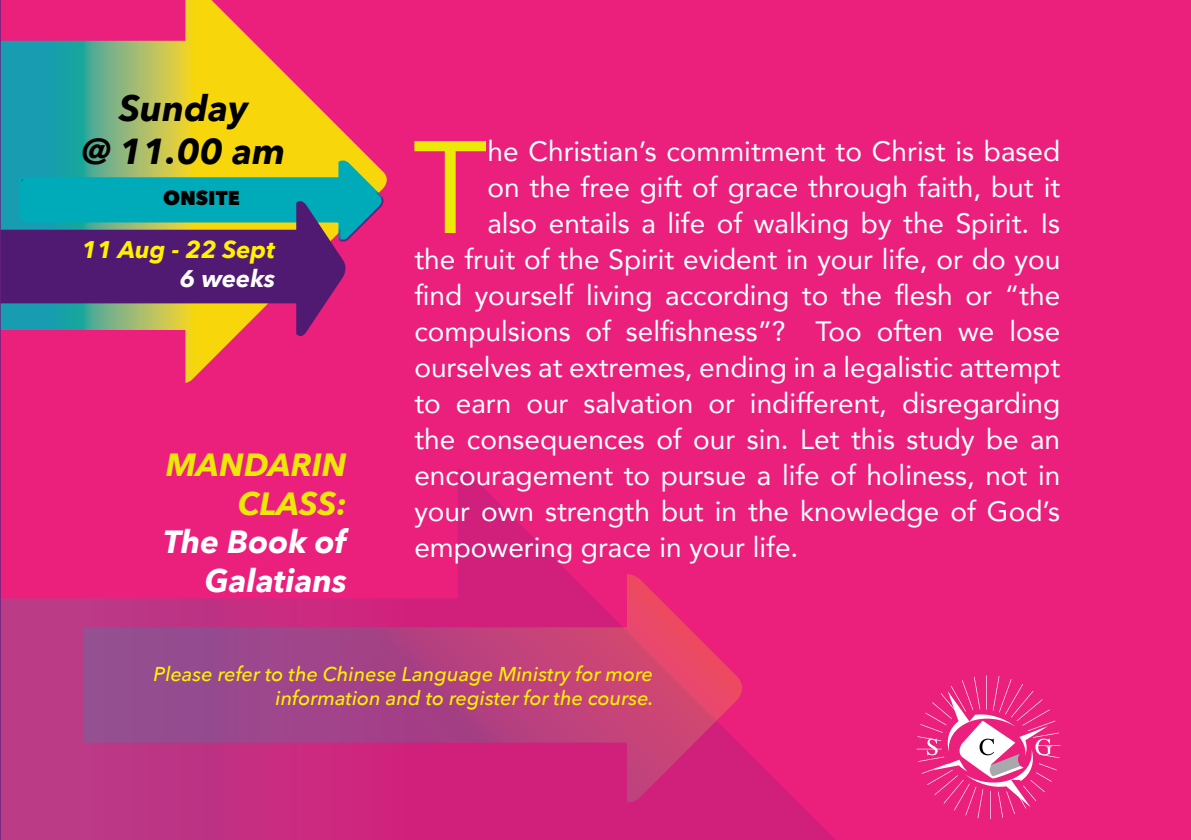
<style>
.page{position:relative;width:1191px;height:840px;background:#fff}
.page>*{position:absolute;margin:0;border:0;box-sizing:border-box;transform-origin:0 0}
.t1{font:129.6px "Avenir";color:#eee809}
.t2{font:italic 700 36px/43.2px "Avenir Next";color:#000;text-align:center}
.t3{font:italic 700 32px/38.4px "Avenir Next";color:#fff;text-align:right}
.t4{font:italic 700 32px/38.4px "Avenir Next";color:#eee809;text-align:right}
.t5{font:28px "Avenir";color:#fff}
.t6{font:italic 700 24px "Avenir Next";color:#fff200}
.t7{font:italic 700 24px "Avenir Next";color:#fff}
.t8{font:italic 500 20px/24px "Avenir Next";color:#fff200;text-align:right}
.t9{font:800 20px "Avenir Next";color:#000}
</style>
<div class="page">
<div style="left:0;top:0;width:1191px;height:839px;background:#eb207c"></div>
<svg style="left:1px;top:0;width:386px;height:382px"></svg>
<svg style="left:18px;top:159px;width:367px;height:83px;background:#57ac85"></svg>
<svg style="left:1px;top:198px;width:348px;height:140px;background:#5e537b"></svg>
<svg style="left:1px;top:469px;width:834px;height:370px"></svg>
<svg style="left:916px;top:675px;width:144px;height:143px"></svg>
<svg style="left:83px;top:573px;width:666px;height:229px;background:#c1367f"></svg>
<svg style="left:0;top:0;width:1px;height:839px"></svg>
<p class="t2" style="left:82px;top:86px;width:205px">Sunday<br>@ 11.00 am</p>
<p class="t9" style="left:163px;top:186px;width:78px">ONSITE</p>
<p class="t6" style="left:82px;top:228px;width:195px">11 Aug - 22 Sept</p>
<p class="t7" style="left:180px;top:257px;width:96px">6 weeks</p>
<p class="t4" style="left:166px;top:445px;width:183px">MANDARIN<br>CLASS:</p>
<p class="t3" style="left:163px;top:522px;width:185px">The Book of<br>Galatians</p>
<h1 class="t1" style="left:413px;top:84px;width:76px">T</h1>
<p class="t5" style="left:487px;top:129px;width:574px">he Christian’s commitment to Christ is based</p>
<p class="t5" style="left:487px;top:165px;width:574px">on the free gift of grace through faith, but it</p>
<p class="t5" style="left:487px;top:201px;width:574px">also entails a life of walking by the Spirit. Is</p>
<p class="t5" style="left:414px;top:237px;width:647px">the fruit of the Spirit evident in your life, or do you</p>
<p class="t5" style="left:414px;top:273px;width:647px">find yourself living according to the flesh or “the</p>
<p class="t5" style="left:414px;top:309px;width:647px">compulsions of selfishness”? Too often we lose</p>
<p class="t5" style="left:414px;top:345px;width:647px">ourselves at extremes, ending in a legalistic attempt</p>
<p class="t5" style="left:414px;top:381px;width:647px">to earn our salvation or indifferent, disregarding</p>
<p class="t5" style="left:414px;top:417px;width:647px">the consequences of our sin. Let this study be an</p>
<p class="t5" style="left:414px;top:453px;width:647px">encouragement to pursue a life of holiness, not in</p>
<p class="t5" style="left:414px;top:489px;width:647px">your own strength but in the knowledge of God’s</p>
<p class="t5" style="left:414px;top:525px;width:385px">empowering grace in your life.</p>
<p class="t8" style="left:154px;top:660px;width:502px">Please refer to the Chinese Language Ministry for more information and to register for the course.</p>
</div>
